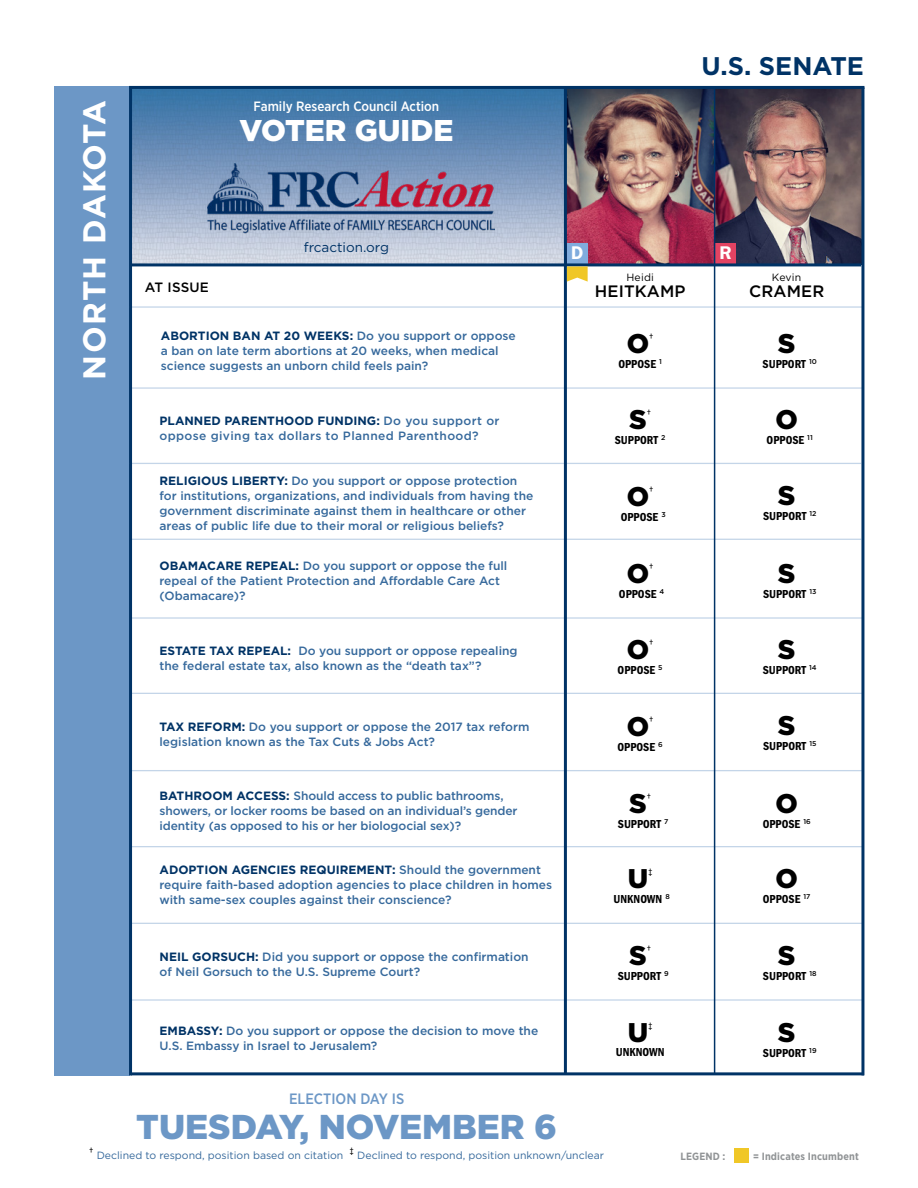
<style>
.page{position:relative;width:918px;height:1188px;background:#fff}
.page>*{position:absolute;margin:0;border:0;box-sizing:border-box;transform-origin:0 0}
.t1{font:900 34.5px "Gotham";color:#6c97c6}
.t2{font:700 31.5px "Gotham";letter-spacing:.04em;color:#fff}
.t3{font:900 30px "Gotham";color:#fff}
.t4{font:900 27px "Gotham";color:#000}
.t5{font:700 25.5px "Gotham";color:#036}
.t6{font:600 18.45px "ITC Franklin Gothic Std";color:#fff}
.t7{font:500 16.5px "Gotham";letter-spacing:.01em;color:#000}
.t8{font:500 15px "Gotham Narrow";color:#6c97c6}
.t9{font:500 13.5px "Gotham Narrow";color:#fff}
.t10{font:13.5px "Gotham";color:#036}
.t11{font:500 13.5px "Gotham";letter-spacing:.01em;color:#000}
.t12{font:500 12px/15px "Gotham";color:#36699c}
.t13{font:12px "ITC Franklin Gothic Std Dm Cd";color:#000}
.t14{font:500 12px/15px "Gotham";letter-spacing:.03em;color:#36699c}
.t15{font:10.5px "Gotham";color:#36699c}
.t16{font:700 10.5px "Gotham Narrow";letter-spacing:.015em;color:#919496}
.t17{font:500 10.5px "Gotham";color:#000}
.t18{font:10.5px "Gotham";letter-spacing:.02em;color:#000}
.s1{font-weight:700;color:#036}
</style>
<div class="page">
<img style="left:132px;top:89px;width:432px;height:174px">
<img style="left:208px;top:164px;width:286px;height:73px">
<div style="left:54px;top:86px;width:75px;height:989px;background:#6c97c6"></div>
<img style="left:567px;top:89px;width:147px;height:174px">
<div style="left:567px;top:243px;width:21px;height:20px;background:#80acdd"></div>
<img style="left:715px;top:89px;width:146px;height:174px">
<div style="left:715px;top:243px;width:21px;height:20px;background:#e44362"></div>
<div style="left:735px;top:1148px;width:14px;height:14px;background:#f0c727"></div>
<hr style="left:131px;top:846px;width:731px;height:1px;background:#c4d5e8">
<hr style="left:131px;top:923px;width:731px;height:1px;background:#c4d5e8">
<hr style="left:131px;top:999px;width:731px;height:2px;background:#c4d5e8">
<hr style="left:130px;top:770px;width:732px;height:1px;background:#c4d5e8">
<hr style="left:130px;top:693px;width:732px;height:1px;background:#c4d5e8">
<hr style="left:131px;top:617px;width:731px;height:2px;background:#c4d5e8">
<hr style="left:130px;top:539px;width:731px;height:1px;background:#c4d5e8">
<hr style="left:129px;top:463px;width:732px;height:1px;background:#c4d5e8">
<hr style="left:131px;top:387px;width:732px;height:2px;background:#c4d5e8">
<hr style="left:129px;top:306px;width:735px;height:2px;background:#c4d5e8">
<hr style="left:131px;top:1072px;width:733px;height:3px;background:#036">
<hr style="left:131px;top:263px;width:730px;height:3px;background:#036">
<hr style="left:564px;top:87px;width:3px;height:987px;background:#036">
<hr style="left:129px;top:86px;width:735px;height:3px;background:#036">
<hr style="left:861px;top:87px;width:3px;height:988px;background:#036">
<hr style="left:129px;top:87px;width:3px;height:988px;background:#036">
<hr style="left:714px;top:86px;width:1px;height:988px;background:#036">
<svg style="left:567px;top:266px;width:21px;height:16px"></svg>
<h2 class="t2" style="left:76px;top:380px;width:281px;rotate:-90deg">NORTH DAKOTA</h2>
<p class="t9" style="left:254px;top:98px;width:187px">Family Research Council Action</p>
<h3 class="t3" style="left:240px;top:113px;width:215px">VOTER GUIDE</h3>
<h3 class="t5" style="left:702px;top:51px;width:164px">U.S. SENATE</h3>
<p class="t10" style="left:304px;top:240px;width:87px">frcaction.org</p>
<h3 class="t6" style="left:571px;top:242px;width:14px">D</h3>
<h3 class="t6" style="left:720px;top:242px;width:14px">R</h3>
<p class="t11" style="left:145px;top:279px;width:65px">AT ISSUE</p>
<p class="t18" style="left:626px;top:271px;width:29px">Heidi</p>
<h3 class="t7" style="left:595px;top:282px;width:92px">HEITKAMP</h3>
<p class="t18" style="left:772px;top:271px;width:31px">Kevin</p>
<h3 class="t7" style="left:749px;top:282px;width:77px">CRAMER</h3>
<p class="t12" style="left:161px;top:328px;width:356px"><span class="s1">ABORTION BAN AT 20 WEEKS:</span> Do you support or oppose a ban on late term abortions at 20 weeks, when medical science suggests an unborn child feels pain?</p>
<h3 class="t4" style="left:627px;top:328px;width:24px">O</h3>
<p class="t17" style="left:649px;top:331px;width:6px">†</p>
<p class="t13" style="left:618px;top:357px;width:45px">OPPOSE <sup>1</sup></p>
<h3 class="t4" style="left:778px;top:328px;width:19px">S</h3>
<p class="t13" style="left:763px;top:357px;width:56px">SUPPORT <sup>10</sup></p>
<p class="t14" style="left:160px;top:413px;width:341px"><span class="s1">PLANNED PARENTHOOD FUNDING:</span> Do you support or oppose giving tax dollars to Planned Parenthood?</p>
<p class="t12" style="left:160px;top:473px;width:375px"><span class="s1">RELIGIOUS LIBERTY:</span> Do you support or oppose protection for institutions, organizations, and individuals from having the government discriminate against them in healthcare or other areas of public life due to their moral or religious beliefs?</p>
<p class="t12" style="left:160px;top:558px;width:349px"><span class="s1">OBAMACARE REPEAL:</span> Do you support or oppose the full repeal of the Patient Protection and Affordable Care Act (Obamacare)?</p>
<h3 class="t4" style="left:629px;top:404px;width:19px">S</h3>
<p class="t17" style="left:647px;top:408px;width:6px">†</p>
<p class="t13" style="left:615px;top:434px;width:52px">SUPPORT <sup>2</sup></p>
<h3 class="t4" style="left:627px;top:481px;width:24px">O</h3>
<p class="t17" style="left:649px;top:484px;width:6px">†</p>
<p class="t13" style="left:621px;top:510px;width:46px">OPPOSE <sup>3</sup></p>
<h3 class="t4" style="left:627px;top:558px;width:24px">O</h3>
<p class="t17" style="left:649px;top:561px;width:6px">†</p>
<p class="t13" style="left:619px;top:587px;width:47px">OPPOSE <sup>4</sup></p>
<h3 class="t4" style="left:775px;top:404px;width:24px">O</h3>
<p class="t13" style="left:767px;top:433px;width:48px">OPPOSE <sup>11</sup></p>
<h3 class="t4" style="left:778px;top:480px;width:19px">S</h3>
<p class="t13" style="left:763px;top:509px;width:55px">SUPPORT <sup>12</sup></p>
<h3 class="t4" style="left:778px;top:558px;width:19px">S</h3>
<p class="t13" style="left:763px;top:587px;width:55px">SUPPORT <sup>13</sup></p>
<p class="t12" style="left:160px;top:642px;width:360px"><span class="s1">ESTATE TAX REPEAL:</span> Do you support or oppose repealing the federal estate tax, also known as the “death tax”?</p>
<h3 class="t4" style="left:627px;top:634px;width:24px">O</h3>
<p class="t17" style="left:649px;top:638px;width:6px">†</p>
<p class="t13" style="left:618px;top:664px;width:47px">OPPOSE <sup>5</sup></p>
<h3 class="t4" style="left:778px;top:634px;width:19px">S</h3>
<p class="t13" style="left:763px;top:664px;width:55px">SUPPORT <sup>14</sup></p>
<p class="t12" style="left:160px;top:719px;width:371px"><span class="s1">TAX REFORM:</span> Do you support or oppose the 2017 tax reform legislation known as the Tax Cuts &amp; Jobs Act?</p>
<h3 class="t4" style="left:627px;top:711px;width:24px">O</h3>
<p class="t17" style="left:649px;top:714px;width:6px">†</p>
<p class="t13" style="left:618px;top:740px;width:47px">OPPOSE <sup>6</sup></p>
<h3 class="t4" style="left:778px;top:710px;width:19px">S</h3>
<p class="t13" style="left:763px;top:739px;width:55px">SUPPORT <sup>15</sup></p>
<p class="t12" style="left:160px;top:788px;width:360px"><span class="s1">BATHROOM ACCESS:</span> Should access to public bathrooms, showers, or locker rooms be based on an individual’s gender identity (as opposed to his or her biologocial sex)?</p>
<p class="t12" style="left:160px;top:862px;width:394px"><span class="s1">ADOPTION AGENCIES REQUIREMENT:</span> Should the government require faith-based adoption agencies to place children in homes with same-sex couples against their conscience?</p>
<h3 class="t4" style="left:629px;top:787px;width:19px">S</h3>
<p class="t17" style="left:647px;top:791px;width:6px">†</p>
<p class="t13" style="left:618px;top:817px;width:52px">SUPPORT <sup>7</sup></p>
<h3 class="t4" style="left:628px;top:863px;width:22px">U</h3>
<p class="t17" style="left:648px;top:867px;width:6px">‡</p>
<p class="t13" style="left:614px;top:893px;width:58px">UNKNOWN <sup>8</sup></p>
<h3 class="t4" style="left:775px;top:787px;width:24px">O</h3>
<p class="t13" style="left:763px;top:817px;width:50px">OPPOSE <sup>16</sup></p>
<h3 class="t4" style="left:775px;top:863px;width:24px">O</h3>
<p class="t13" style="left:763px;top:893px;width:49px">OPPOSE <sup>17</sup></p>
<p class="t12" style="left:160px;top:949px;width:371px"><span class="s1">NEIL GORSUCH:</span> Did you support or oppose the confirmation of Neil Gorsuch to the U.S. Supreme Court?</p>
<h3 class="t4" style="left:629px;top:940px;width:19px">S</h3>
<p class="t17" style="left:647px;top:943px;width:6px">†</p>
<p class="t13" style="left:618px;top:969px;width:52px">SUPPORT <sup>9</sup></p>
<h3 class="t4" style="left:778px;top:940px;width:19px">S</h3>
<p class="t13" style="left:763px;top:969px;width:55px">SUPPORT <sup>18</sup></p>
<p class="t12" style="left:160px;top:1023px;width:380px"><span class="s1">EMBASSY:</span> Do you support or oppose the decision to move the<br>U.S. Embassy in Israel to Jerusalem?</p>
<h3 class="t4" style="left:628px;top:1017px;width:22px">U</h3>
<p class="t17" style="left:648px;top:1020px;width:6px">‡</p>
<p class="t13" style="left:616px;top:1046px;width:50px">UNKNOWN</p>
<h3 class="t4" style="left:778px;top:1017px;width:19px">S</h3>
<p class="t13" style="left:763px;top:1046px;width:55px">SUPPORT <sup>19</sup></p>
<p class="t8" style="left:289px;top:1089px;width:117px">ELECTION DAY IS</p>
<h1 class="t1" style="left:136px;top:1106px;width:422px">TUESDAY, NOVEMBER 6</h1>
<p class="t15" style="left:89px;top:1150px;width:516px"><sup>†</sup> Declined to respond, position based on citation <sup>‡</sup> Declined to respond, position unknown/unclear</p>
<p class="t16" style="left:680px;top:1149px;width:47px">LEGEND :</p>
<p class="t16" style="left:753px;top:1149px;width:107px">= Indicates Incumbent</p>
</div>
